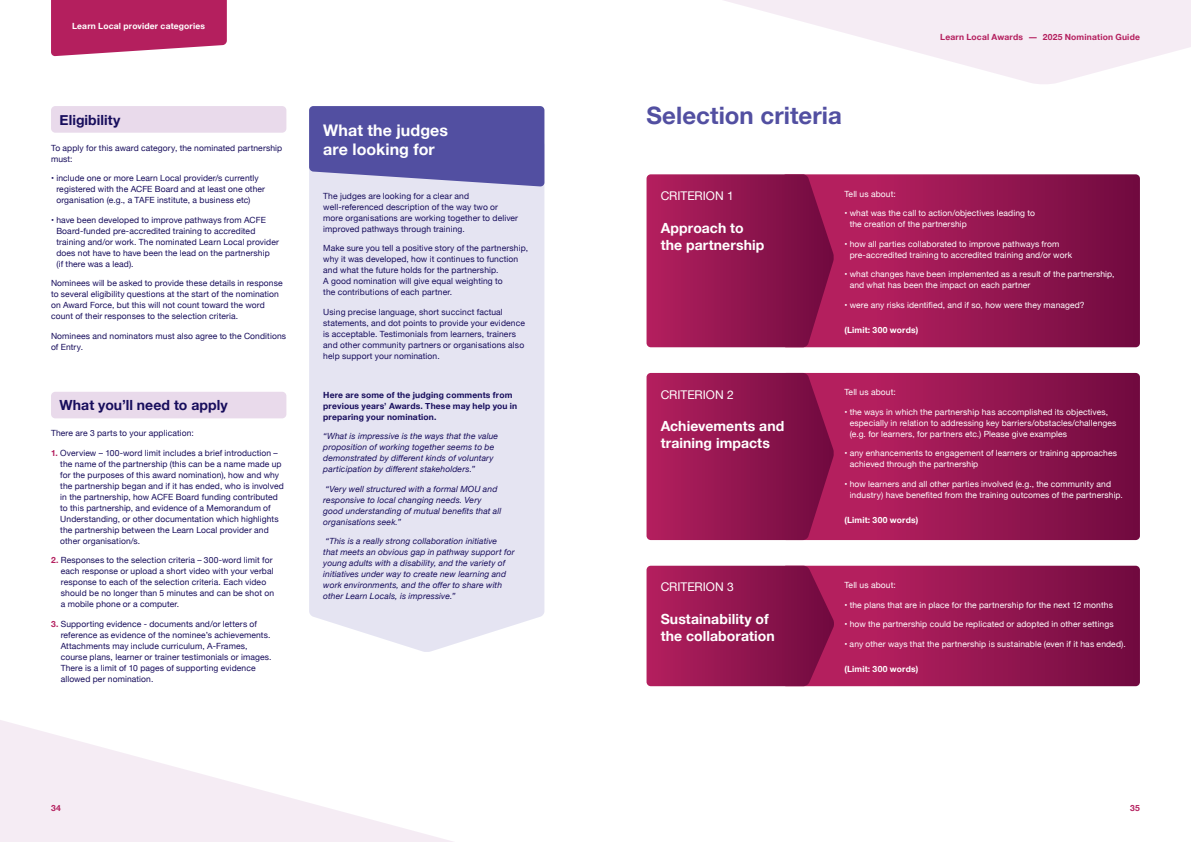
<style>
.page{position:relative;width:1191px;height:842px;background:#fff}
.page>*{position:absolute;margin:0;border:0;box-sizing:border-box;transform-origin:0 0}
.t1{font:700 24px "Helvetica Neue";letter-spacing:.005em;color:#524fa1}
.t2{font:700 16px/19.2px "Helvetica Neue";letter-spacing:.005em;color:#fff}
.t3{font:700 14px/16.8px "Helvetica Neue";letter-spacing:.005em;color:#fff}
.t4{font:700 14px "Helvetica Neue";letter-spacing:.005em;color:#170d5c}
.t5{font:12px "Helvetica Neue";color:#fff}
.t6{font:8.5px/11px "Helvetica Neue";letter-spacing:.015em;color:#170d5c}
.t7{font:8.5px/11px "Helvetica Neue";letter-spacing:.015em;color:#fff}
.t8{font:italic 8.5px/11px "Helvetica Neue";letter-spacing:.015em;color:#170d5c}
.t9{font:700 8.5px/11px "Helvetica Neue";letter-spacing:.02em;color:#170d5c}
.t10{font:700 8.5px "Helvetica Neue";letter-spacing:.02em;color:#fff}
.t11{font:700 8.5px "Helvetica Neue";letter-spacing:.02em;color:#b41f5e}
.s1{font-weight:700;color:#b41f5e}
</style>
<div class="page">
<svg style="left:724px;top:0;width:467px;height:84px;fill:#f5ecf4"></svg>
<div style="left:51px;top:106px;width:235px;height:27px;background:#e9daeb;border-radius:4px"></div>
<div style="left:51px;top:392px;width:235px;height:26px;background:#e9daeb;border-radius:4px"></div>
<div style="left:309px;top:187px;width:235px;height:465px;background:#e5e4f2"></div>
<svg style="left:309px;top:106px;width:235px;height:81px;background:#605ea9"></svg>
<svg style="left:834px;top:174px;width:306px;height:173px;background:#961651"></svg>
<svg style="left:834px;top:373px;width:306px;height:167px;background:#961651"></svg>
<svg style="left:834px;top:566px;width:306px;height:120px;background:#961651"></svg>
<svg style="left:646px;top:174px;width:188px;height:173px;background:#971953"></svg>
<svg style="left:646px;top:373px;width:188px;height:167px;background:#961751"></svg>
<svg style="left:646px;top:566px;width:188px;height:120px;background:#961751"></svg>
<svg style="left:51px;top:0;width:176px;height:56px;background:#bb346d"></svg>
<svg style="left:0;top:720px;width:453px;height:122px;fill:#f5edf5"></svg>
<p class="t10" style="left:72px;top:19px;width:135px">Learn Local provider categories</p>
<h3 class="t4" style="left:60px;top:109px;width:63px">Eligibility</h3>
<p class="t6" style="left:51px;top:143px;width:233px">To apply for this award category, the nominated partnership must:</p>
<p class="t6" style="left:56px;top:173px;width:210px;text-indent:-5px">• include one or more Learn Local provider/s currently registered with the ACFE Board and at least one other organisation (e.g., a TAFE institute, a business etc)</p>
<p class="t6" style="left:56px;top:215px;width:224px;text-indent:-5px">• have been developed to improve pathways from ACFE Board-funded pre-accredited training to accredited training and/or work. The nominated Learn Local provider does not have to have been the lead on the partnership<br>(if there was a lead).</p>
<p class="t6" style="left:51px;top:278px;width:233px">Nominees will be asked to provide these details in response to several eligibility questions at the start of the nomination on Award Force, but this will not count toward the word count of their responses to the selection criteria.</p>
<p class="t6" style="left:51px;top:331px;width:236px">Nominees and nominators must also agree to the Conditions of Entry.</p>
<h3 class="t4" style="left:60px;top:394px;width:170px">What you’ll need to apply</h3>
<p class="t6" style="left:51px;top:428px;width:144px">There are 3 parts to your application:</p>
<p class="t6" style="left:60px;top:448px;width:225px;text-indent:-9px"><span class="s1">1.</span> Overview – 100-word limit includes a brief introduction – the name of the partnership (this can be a name made up for the purposes of this award nomination), how and why the partnership began and if it has ended, who is involved in the partnership, how ACFE Board funding contributed to this partnership, and evidence of a Memorandum of Understanding, or other documentation which highlights the partnership between the Learn Local provider and other organisation/s.</p>
<p class="t6" style="left:61px;top:555px;width:215px;text-indent:-10px"><span class="s1">2.</span> Responses to the selection criteria – 300-word limit for each response or upload a short video with your verbal response to each of the selection criteria. Each video should be no longer than 5 minutes and can be shot on a mobile phone or a computer.</p>
<p class="t6" style="left:61px;top:619px;width:212px;text-indent:-10px"><span class="s1">3.</span> Supporting evidence - documents and/or letters of reference as evidence of the nominee’s achievements.<br>Attachments may include curriculum, A-Frames, course plans, learner or trainer testimonials or images.<br>There is a limit of 10 pages of supporting evidence allowed per nomination.</p>
<h2 class="t2" style="left:323px;top:121px;width:126px">What the judges are looking for</h2>
<p class="t6" style="left:323px;top:190px;width:196px">The judges are looking for a clear and well-referenced description of the way two or more organisations are working together to deliver improved pathways through training.</p>
<p class="t6" style="left:323px;top:243px;width:206px">Make sure you tell a positive story of the partnership, why it was developed, how it continues to function and what the future holds for the partnership.<br>A good nomination will give equal weighting to<br>the contributions of each partner.</p>
<p class="t6" style="left:323px;top:306px;width:203px">Using precise language, short succinct factual statements, and dot points to provide your evidence is acceptable. Testimonials from learners, trainers and other community partners or organisations also help support your nomination.</p>
<p class="t9" style="left:323px;top:389px;width:196px">Here are some of the judging comments from previous years’ Awards. These may help you in preparing your nomination.</p>
<p class="t8" style="left:323px;top:431px;width:176px">“What is impressive is the ways that the value proposition of working together seems to be demonstrated by different kinds of voluntary participation by different stakeholders.”</p>
<p class="t8" style="left:323px;top:484px;width:180px">“Very well structured with a formal MOU and responsive to local changing needs. Very good understanding of mutual benefits that all organisations seek.”</p>
<p class="t8" style="left:323px;top:536px;width:193px">“This is a really strong collaboration initiative<br>that meets an obvious gap in pathway support for young adults with a disability, and the variety of initiatives under way to create new learning and work environments, and the offer to share with other Learn Locals, is impressive.”</p>
<h1 class="t1" style="left:646px;top:97px;width:197px">Selection criteria</h1>
<p class="t11" style="left:940px;top:30px;width:201px">Learn Local Awards - 2025 Nomination Guide</p>
<h3 class="t5" style="left:660px;top:187px;width:74px">CRITERION 1</h3>
<h3 class="t3" style="left:660px;top:220px;width:105px">Approach to the partnership</h3>
<h3 class="t5" style="left:660px;top:386px;width:74px">CRITERION 2</h3>
<h3 class="t3" style="left:660px;top:418px;width:125px">Achievements and training impacts</h3>
<h3 class="t5" style="left:660px;top:578px;width:74px">CRITERION 3</h3>
<h3 class="t3" style="left:660px;top:611px;width:116px">Sustainability of the collaboration</h3>
<p class="t7" style="left:844px;top:189px;width:53px">Tell us about:</p>
<p class="t7" style="left:849px;top:208px;width:187px;text-indent:-5px">• what was the call to action/objectives leading to the creation of the partnership</p>
<p class="t7" style="left:849px;top:239px;width:224px;text-indent:-5px">• how all parties collaborated to improve pathways from pre-accredited training to accredited training and/or work</p>
<p class="t7" style="left:849px;top:269px;width:266px;text-indent:-5px">• what changes have been implemented as a result of the partnership, and what has been the impact on each partner</p>
<p class="t7" style="left:844px;top:300px;width:242px">• were any risks identified, and if so, how were they managed?</p>
<p class="t10" style="left:844px;top:323px;width:75px">(Limit: 300 words)</p>
<p class="t7" style="left:844px;top:387px;width:53px">Tell us about:</p>
<p class="t7" style="left:849px;top:407px;width:268px;text-indent:-5px">• the ways in which the partnership has accomplished its objectives, especially in relation to addressing key barriers/obstacles/challenges (e.g. for learners, for partners etc.) Please give examples</p>
<p class="t7" style="left:849px;top:448px;width:269px;text-indent:-5px">• any enhancements to engagement of learners or training approaches achieved through the partnership</p>
<p class="t7" style="left:849px;top:479px;width:275px;text-indent:-5px">• how learners and all other parties involved (e.g., the community and industry) have benefited from the training outcomes of the partnership.</p>
<p class="t10" style="left:844px;top:513px;width:75px">(Limit: 300 words)</p>
<p class="t7" style="left:844px;top:580px;width:53px">Tell us about:</p>
<p class="t7" style="left:844px;top:599px;width:270px">• the plans that are in place for the partnership for the next 12 months</p>
<p class="t7" style="left:844px;top:619px;width:271px">• how the partnership could be replicated or adopted in other settings</p>
<p class="t7" style="left:844px;top:638px;width:283px">• any other ways that the partnership is sustainable (even if it has ended).</p>
<p class="t10" style="left:844px;top:662px;width:75px">(Limit: 300 words)</p>
<p class="t11" style="left:51px;top:801px;width:11px">34</p>
<p class="t11" style="left:1130px;top:801px;width:11px">35</p>
</div>
